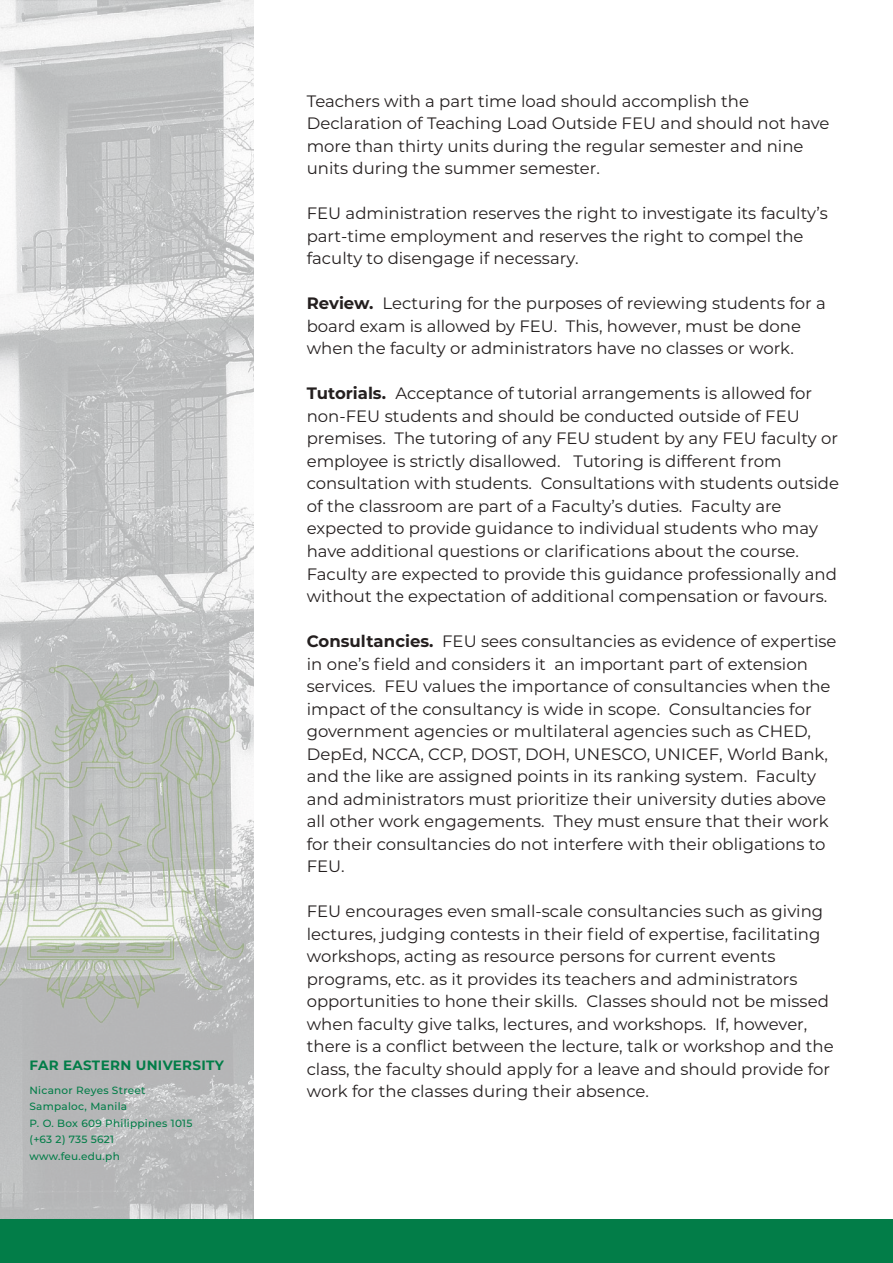
<style>
.page{position:relative;width:893px;height:1263px;background:#fff}
.page>*{position:absolute;margin:0;border:0;box-sizing:border-box;transform-origin:0 0}
.t1{font:16.5px/22.5px "Montserrat";color:#241f1f}
.t2{font:700 13.5px "Montserrat";letter-spacing:.025em;color:#027d48}
.t3{font:500 10.5px/16.5px "Montserrat";letter-spacing:.025em;color:#027d48}
.s1{font-weight:700}
</style>
<div class="page">
<img style="left:0;top:0;width:254px;height:1219px">
<div style="left:0;top:1219px;width:893px;height:44px;background:#027d48"></div>
<img style="left:0;top:569px;width:254px;height:549px">
<p class="t2" style="left:29px;top:1055px;width:196px">FAR EASTERN UNIVERSITY</p>
<p class="t3" style="left:29px;top:1081px;width:164px">Nicanor Reyes Street<br>Sampaloc, Manila<br>P. O. Box 609 Philippines 1015 (+63 2) 735 5621 www.feu.edu.ph</p>
<p class="t1" style="left:307px;top:89px;width:524px">Teachers with a part time load should accomplish the Declaration of Teaching Load Outside FEU and should not have more than thirty units during the regular semester and nine units during the summer semester.</p>
<p class="t1" style="left:307px;top:202px;width:523px">FEU administration reserves the right to investigate its faculty’s part-time employment and reserves the right to compel the faculty to disengage if necessary.</p>
<p class="t1" style="left:307px;top:292px;width:521px"><span class="s1">Review.</span> Lecturing for the purposes of reviewing students for a board exam is allowed by FEU. This, however, must be done when the faculty or administrators have no classes or work.</p>
<p class="t1" style="left:307px;top:382px;width:534px"><span class="s1">Tutorials.</span> Acceptance of tutorial arrangements is allowed for non-FEU students and should be conducted outside of FEU premises. The tutoring of any FEU student by any FEU faculty or employee is strictly disallowed. Tutoring is different from consultation with students. Consultations with students outside of the classroom are part of a Faculty’s duties. Faculty are expected to provide guidance to individual students who may have additional questions or clarifications about the course.<br>Faculty are expected to provide this guidance professionally and without the expectation of additional compensation or favours.</p>
<p class="t1" style="left:307px;top:629px;width:531px"><span class="s1">Consultancies.</span> FEU sees consultancies as evidence of expertise in one’s field and considers it an important part of extension services. FEU values the importance of consultancies when the impact of the consultancy is wide in scope. Consultancies for government agencies or multilateral agencies such as CHED, DepEd, NCCA, CCP, DOST, DOH, UNESCO, UNICEF, World Bank, and the like are assigned points in its ranking system. Faculty and administrators must prioritize their university duties above all other work engagements. They must ensure that their work for their consultancies do not interfere with their obligations to FEU.</p>
<p class="t1" style="left:307px;top:899px;width:528px">FEU encourages even small-scale consultancies such as giving lectures, judging contests in their field of expertise, facilitating workshops, acting as resource persons for current events programs, etc. as it provides its teachers and administrators opportunities to hone their skills. Classes should not be missed when faculty give talks, lectures, and workshops. If, however, there is a conflict between the lecture, talk or workshop and the class, the faculty should apply for a leave and should provide for work for the classes during their absence.</p>
</div>
